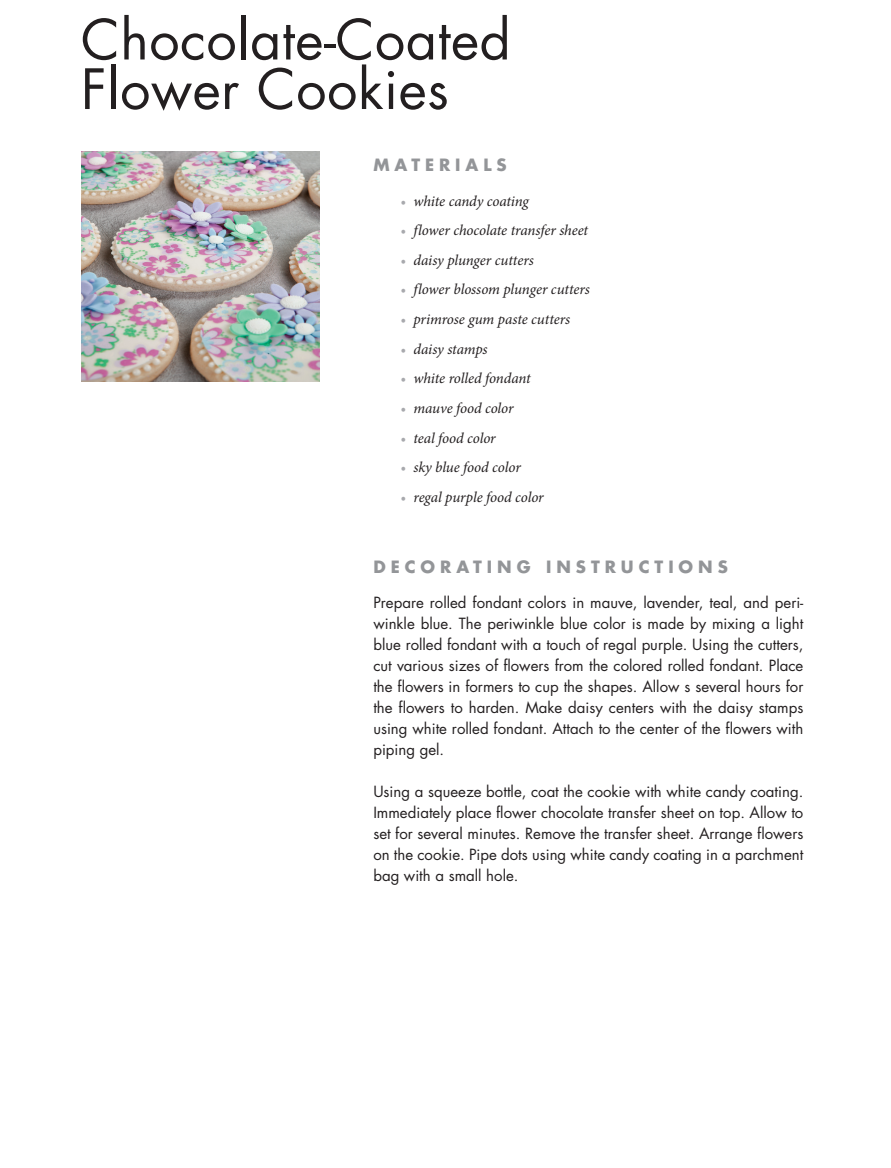
<style>
.page{position:relative;width:891px;height:1168px;background:#fff}
.page>*{position:absolute;margin:0;border:0;box-sizing:border-box;transform-origin:0 0}
.t1{font:54px/49.5px "Futura Std";letter-spacing:.01em;color:#231f20}
.t2{font:700 16.5px "Futura Std";letter-spacing:.3em;color:#939598}
.t3{font:15px/21px "Futura Std";color:#231f20;text-align:justify}
.t4{font:italic 15px "Minion Pro";letter-spacing:-.01em;color:#231f20}
.s1{color:#a8a9ad}
</style>
<div class="page">
<img style="left:82px;top:151px;width:238px;height:231px">
<h1 class="t1" style="left:81px;top:15px;width:431px">Chocolate-Coated<br>Flower Cookies</h1>
<p class="t2" style="left:373px;top:154px;width:135px">MATERIALS</p>
<p class="t4" style="left:400px;top:190px;width:130px"><span class="s1">•</span> white candy coating</p>
<p class="t4" style="left:400px;top:220px;width:189px"><span class="s1">•</span> flower chocolate transfer sheet</p>
<p class="t4" style="left:400px;top:250px;width:135px"><span class="s1">•</span> daisy plunger cutters</p>
<p class="t4" style="left:400px;top:279px;width:191px"><span class="s1">•</span> flower blossom plunger cutters</p>
<p class="t4" style="left:400px;top:309px;width:171px"><span class="s1">•</span> primrose gum paste cutters</p>
<p class="t4" style="left:400px;top:339px;width:89px"><span class="s1">•</span> daisy stamps</p>
<p class="t4" style="left:400px;top:368px;width:132px"><span class="s1">•</span> white rolled fondant</p>
<p class="t4" style="left:400px;top:398px;width:115px"><span class="s1">•</span> mauve food color</p>
<p class="t4" style="left:400px;top:428px;width:97px"><span class="s1">•</span> teal food color</p>
<p class="t4" style="left:400px;top:457px;width:122px"><span class="s1">•</span> sky blue food color</p>
<p class="t4" style="left:400px;top:487px;width:145px"><span class="s1">•</span> regal purple food color</p>
<p class="t2" style="left:373px;top:556px;width:356px">DECORATING I NSTRUCTIONS</p>
<p class="t3" style="left:373px;top:592px;width:432px">Prepare rolled fondant colors in mauve, lavender, teal, and peri&shy;winkle blue. The periwinkle blue color is made by mixing a light blue rolled fondant with a touch of regal purple. Using the cutters, cut various sizes of flowers from the colored rolled fondant. Place the flowers in formers to cup the shapes. Allow s several hours for the flowers to harden. Make daisy centers with the daisy stamps using white rolled fondant. Attach to the center of the flowers with piping gel.</p>
<p class="t3" style="left:373px;top:781px;width:432px">Using a squeeze bottle, coat the cookie with white candy coating.<br>Immediately place flower chocolate transfer sheet on top. Allow to set for several minutes. Remove the transfer sheet. Arrange flowers on the cookie. Pipe dots using white candy coating in a parchment bag with a small hole.</p>
</div>
